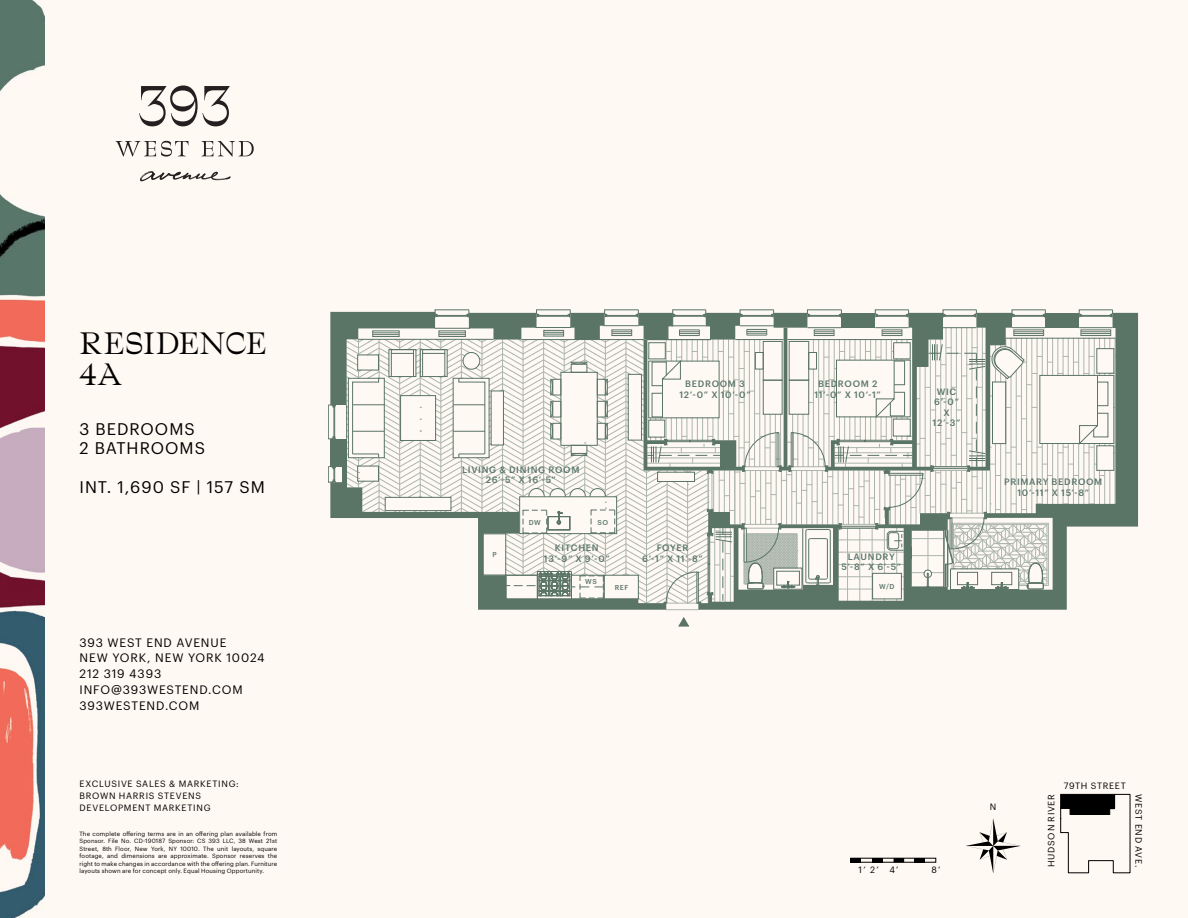
<style>
.page{position:relative;width:1188px;height:918px;background:#fff9f3}
.page>*{position:absolute;margin:0;border:0;box-sizing:border-box;transform-origin:0 0}
.t1{font:30px/31.5px "Traulha Regulara";letter-spacing:-.005em;color:#000}
.t2{font:16.5px/19.5px "Graphik";letter-spacing:.06em;color:#000}
.t3{font:12px/15.8px "Graphik";letter-spacing:.07em;color:#000}
.t4{font:500 9.15px/10.5px "Graphik";letter-spacing:.075em;color:#5c776d;text-align:center}
.t5{font:9px/12px "Graphik";letter-spacing:.08em;color:#000}
.t6{font:500 7.05px "Graphik";letter-spacing:.07em;color:#5c776d}
.t7{font:6px/7.5px "Graphik";letter-spacing:.02em;color:#000;text-align:justify}
</style>
<div class="page">
<img style="left:0;top:0;width:45px;height:918px">
<svg style="left:115px;top:141px;width:73px;height:16px"></svg>
<svg style="left:201px;top:141px;width:53px;height:16px"></svg>
<svg style="left:139px;top:85px;width:91px;height:41px"></svg>
<svg style="left:140px;top:171px;width:91px;height:10px"></svg>
<svg style="left:966px;top:819px;width:54px;height:54px"></svg>
<hr style="left:851px;top:858px;width:10px;height:4px;background:#000">
<hr style="left:872px;top:858px;width:11px;height:4px;background:#000">
<div style="left:894px;top:858px;width:10px;height:5px;background:#000"></div>
<hr style="left:914px;top:858px;width:11px;height:4px;background:#000">
<svg style="left:1060px;top:794px;width:70px;height:79px"></svg>
<svg style="left:678px;top:617px;width:12px;height:10px"></svg>
<svg style="left:328px;top:310px;width:788px;height:300px"></svg>
<svg style="left:698px;top:313px;width:440px;height:297px"></svg>
<h1 class="t1" style="left:80px;top:327px;width:189px">RESIDENCE<br>4A</h1>
<h2 class="t2" style="left:80px;top:418px;width:127px">3 BEDROOMS<br>2 BATHROOMS</h2>
<h2 class="t2" style="left:80px;top:476px;width:187px">INT. 1,690 SF | 157 SM</h2>
<h3 class="t3" style="left:80px;top:633px;width:187px">393 WEST END AVENUE<br>NEW YORK, NEW YORK 10024<br>212 319 4393<br>INFO@393WESTEND.COM<br>393WESTEND.COM</h3>
<h3 class="t5" style="left:80px;top:777px;width:161px">EXCLUSIVE SALES &amp; MARKETING:<br>BROWN HARRIS STEVENS<br>DEVELOPMENT MARKETING</h3>
<p class="t7" style="left:80px;top:829px;width:199px">The complete offering terms are in an offering plan available from Sponsor. File No. CD-190187 Sponsor: CS 393 LLC, 38 West 21st Street, 8th Floor, New York, NY 10010. The unit layouts, square footage, and dimensions are approximate. Sponsor reserves the right to make changes in accordance with the offering plan. Furniture layouts shown are for concept only. Equal Housing Opportunity.</p>
<h3 class="t4" style="left:679px;top:378px;width:73px">BEDROOM 3<br>12’-0” X 10’-0”</h3>
<h3 class="t4" style="left:814px;top:378px;width:68px">BEDROOM 2<br>11’-0” X 10’-1”</h3>
<h3 class="t4" style="left:462px;top:463px;width:119px">LIVING &amp; DINING ROOM<br>26’-5” X 16’-5”</h3>
<p class="t6" style="left:529px;top:517px;width:14px">DW</p>
<p class="t6" style="left:493px;top:549px;width:6px">P</p>
<p class="t6" style="left:598px;top:517px;width:12px">SO</p>
<h3 class="t4" style="left:544px;top:542px;width:67px">KITCHEN<br>13’-9” X 9’-0”</h3>
<h3 class="t4" style="left:841px;top:550px;width:61px">LAUNDRY<br>5’-8” X 6’-5”</h3>
<h3 class="t4" style="left:642px;top:542px;width:62px">FOYER<br>6’-1” X 11’-8”</h3>
<p class="t6" style="left:585px;top:576px;width:13px">WS</p>
<p class="t6" style="left:615px;top:582px;width:15px">REF</p>
<p class="t6" style="left:879px;top:581px;width:17px">W/D</p>
<h3 class="t4" style="left:933px;top:386px;width:29px">WIC<br>6’-0”<br>X<br>12’-3”</h3>
<h3 class="t4" style="left:1004px;top:476px;width:100px">PRIMARY BEDROOM<br>10’-11” X 15’-8”</h3>
<h3 class="t5" style="left:859px;top:863px;width:42px">1’ 2’ 4’</h3>
<h3 class="t5" style="left:932px;top:863px;width:10px">8’</h3>
<h3 class="t5" style="left:990px;top:800px;width:8px">N</h3>
<h3 class="t5" style="left:1044px;top:867px;width:75px;rotate:-90deg">HUDSON RIVER</h3>
<h3 class="t5" style="left:1064px;top:779px;width:64px">79TH STREET</h3>
<h3 class="t5" style="left:1146px;top:794px;width:75px;rotate:90deg">WEST END AVE.</h3>
</div>
